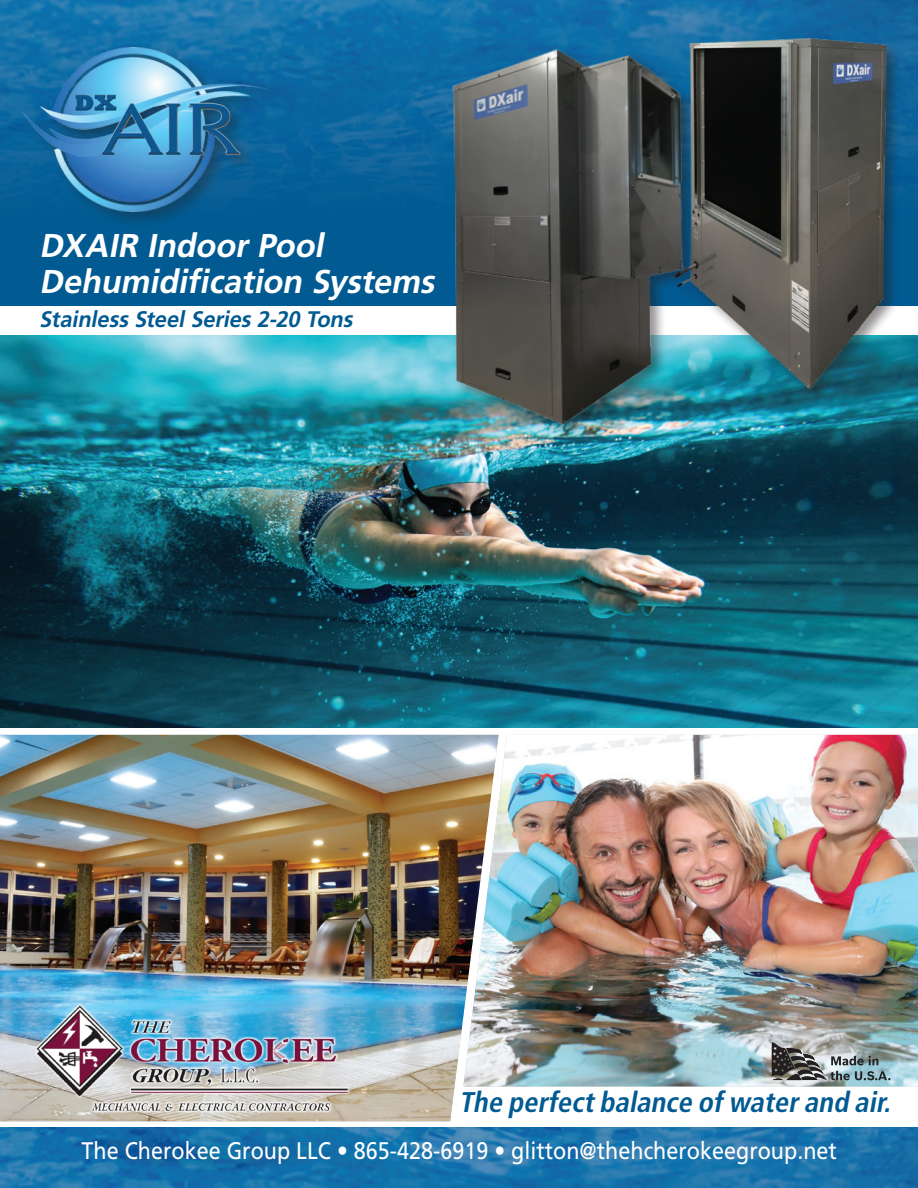
<style>
.page{position:relative;width:918px;height:1188px;background:#fff}
.page>*{position:absolute;margin:0;border:0;box-sizing:border-box;transform-origin:0 0}
.t1{font:italic 700 33px/36px "Frutiger";color:#fff}
.t2{font:italic 700 condensed 28.5px "Frutiger";color:#015a92}
.t3{font:24px "Frutiger";color:#fff;scale:.9 1}
.t4{font:italic 700 22.5px "Frutiger";color:#015a92}
</style>
<div class="page">
<div style="left:0;top:0;width:918px;height:305px;background:#015a92"></div>
<img style="left:0;top:0;width:385px;height:195px">
<img style="left:0;top:1127px;width:918px;height:61px">
<img style="left:0;top:336px;width:918px;height:391px">
<img style="left:0;top:735px;width:499px;height:386px">
<img style="left:463px;top:735px;width:455px;height:351px">
<img style="left:725px;top:0;width:193px;height:451px">
<img style="left:385px;top:0;width:340px;height:451px">
<svg style="left:772px;top:1042px;width:119px;height:38px;background:#818a8b"></svg>
<div style="left:21px;top:43px;width:259px;height:185px;background:#231f20;opacity:.5"></div>
<img style="left:23px;top:47px;width:249px;height:164px">
<svg style="left:34px;top:1002px;width:316px;height:111px;background:#9cc8da"></svg>
<img style="left:36px;top:1005px;width:313px;height:106px">
<h1 class="t1" style="left:39px;top:228px;width:403px">DXAIR Indoor Pool<br>Dehumidification Systems</h1>
<p class="t4" style="left:39px;top:306px;width:320px">Stainless Steel Series 2-20 Tons</p>
<p class="t2" style="left:459px;top:1085px;width:439px">The perfectbalance ofwaterand air.</p>
<p class="t3" style="left:81px;top:1136px;width:841px">The Cherokee Group LLC • 865-428-6919 • glitton@thehcherokeegroup.net</p>
</div>
